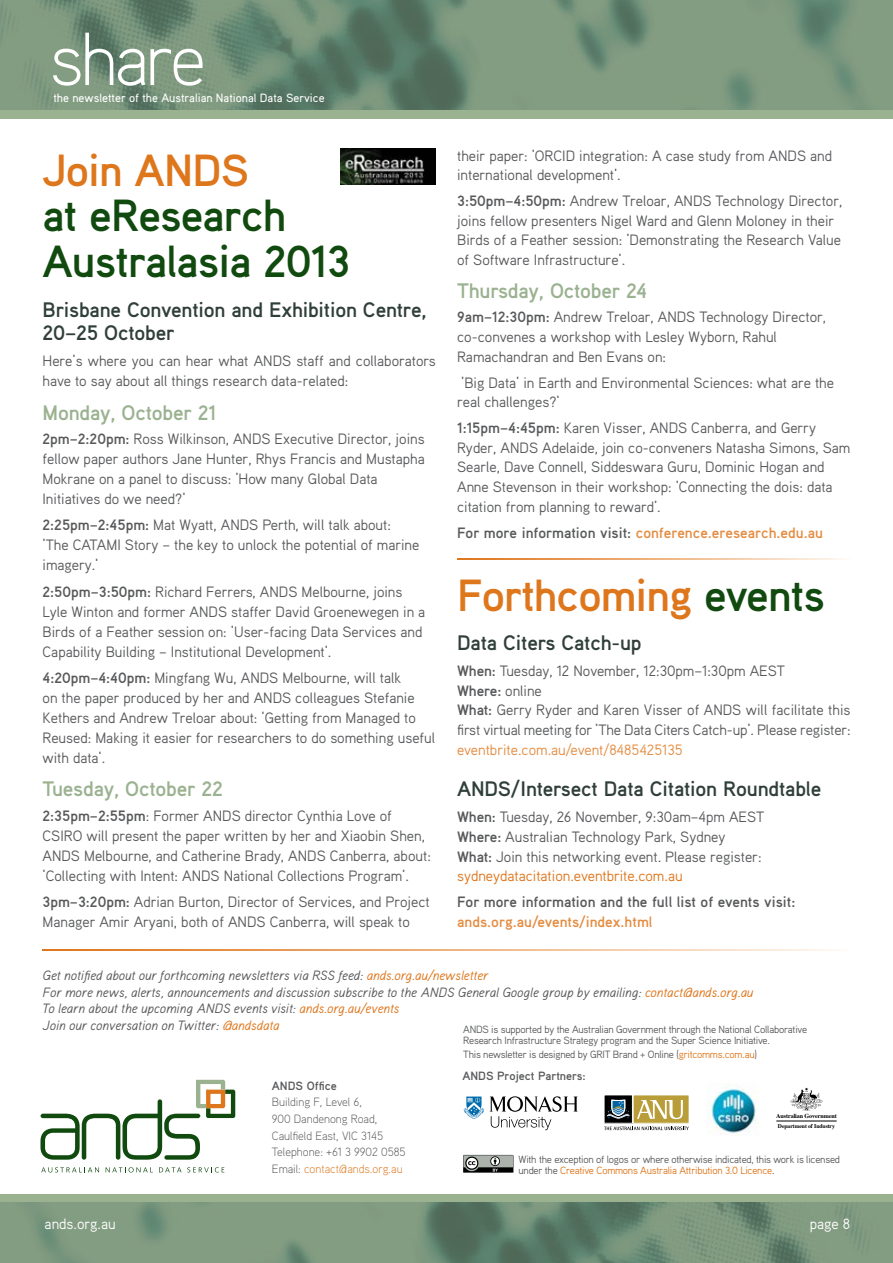
<style>
.page{position:relative;width:893px;height:1263px;background:#fff}
.page>*{position:absolute;margin:0;border:0;box-sizing:border-box;transform-origin:0 0}
.t1{font:300 75px "Aaux";letter-spacing:-.04em;color:#fff}
.t2{font:700 45px/45.5px "Aaux";letter-spacing:-.02em;color:#114a0f}
.t3{font:700 45px "Aaux";letter-spacing:-.02em;color:#de761c}
.t4{font:700 21px/23px "Aaux";letter-spacing:-.01em;color:#303f39}
.t5{font:700 21px "Aaux";letter-spacing:-.01em;color:#9bb291}
.t6{font:15px/20px "Aaux";color:#58595b}
.t7{font:700 15px "Aaux";color:#e48d43}
.t8{font:700 15px "Aaux";color:#58595b}
.t9{font:15px "Aaux";color:#e48d43}
.t10{font:15px "Aaux";color:#fff}
.t11{font:italic 13.5px/16.5px "Aaux";color:#58595b}
.t12{font:300 12px/16.5px "Aaux";color:#58595b}
.t13{font:500 12px "Aaux";color:#fff}
.t14{font:700 12px "Aaux";color:#58595b}
.t15{font:10.5px/10.5px "Aaux";letter-spacing:-.02em;color:#58595b}
.t16{font:700 6.15px "Times";letter-spacing:-.02em;color:#010101}
.t17{font:700 5.7px "Times";letter-spacing:-.015em;color:#010101}
.s1{font-weight:700}
.s2{color:#58595b}
.s3{color:#114a0f}
.s4{color:#de761c}
</style>
<div class="page">
<svg style="left:791px;top:1087px;width:31px;height:24px"></svg>
<hr style="left:776px;top:1121px;width:61px;height:1px;background:#010101">
<div style="left:0;top:0;width:893px;height:118px;background:#9bb291"></div>
<img style="left:0;top:0;width:893px;height:110px">
<div style="left:0;top:1194px;width:893px;height:69px;background:#9bb291"></div>
<img style="left:0;top:1203px;width:893px;height:60px">
<svg style="left:41px;top:1167px;width:58px;height:5px"></svg>
<svg style="left:106px;top:1167px;width:47px;height:5px"></svg>
<svg style="left:159px;top:1167px;width:65px;height:5px"></svg>
<svg style="left:40px;top:1080px;width:195px;height:80px"></svg>
<div style="left:604px;top:1095px;width:28px;height:28px;background:#000"></div>
<svg style="left:606px;top:1100px;width:24px;height:20px"></svg>
<div style="left:633px;top:1095px;width:56px;height:28px;background:#b89d38"></div>
<svg style="left:637px;top:1100px;width:46px;height:19px"></svg>
<svg style="left:604px;top:1126px;width:85px;height:4px"></svg>
<svg style="left:463px;top:1155px;width:51px;height:18px"></svg>
<svg style="left:464px;top:1096px;width:20px;height:23px"></svg>
<svg style="left:490px;top:1096px;width:88px;height:34px"></svg>
<img style="left:708px;top:1085px;width:51px;height:51px">
<svg style="left:43px;top:949px;width:795px;height:1px"></svg>
<svg style="left:457px;top:558px;width:388px;height:1px"></svg>
<img style="left:340px;top:149px;width:96px;height:36px">
<h1 class="t1" style="left:50px;top:12px;width:158px">share</h1>
<p class="t13" style="left:53px;top:91px;width:273px">the newsletter of the Australian National Data Service</p>
<h2 class="t3" style="left:43px;top:141px;width:208px">Join ANDS</h2>
<h2 class="t2" style="left:43px;top:191px;width:309px">at eResearch<br>Australasia 2013</h2>
<h3 class="t4" style="left:43px;top:297px;width:386px">Brisbane Convention and Exhibition Centre,<br>20–25 October</h3>
<p class="t6" style="left:43px;top:350px;width:395px">Here’s where you can hear what ANDS staff and collaborators have to say about all things research data-related:</p>
<h3 class="t5" style="left:43px;top:399px;width:175px">Monday, October 21</h3>
<p class="t6" style="left:43px;top:428px;width:384px"><span class="s1">2pm–2:20pm:</span> Ross Wilkinson, ANDS Executive Director, joins fellow paper authors Jane Hunter, Rhys Francis and Mustapha Mokrane on a panel to discuss: ‘How many Global Data Initiatives do we need?’</p>
<p class="t6" style="left:43px;top:514px;width:378px"><span class="s1">2:25pm–2:45pm:</span> Mat Wyatt, ANDS Perth, will talk about: ‘The CATAMI Story – the key to unlock the potential of marine imagery.’</p>
<p class="t6" style="left:43px;top:581px;width:384px"><span class="s1">2:50pm–3:50pm:</span> Richard Ferrers, ANDS Melbourne, joins Lyle Winton and former ANDS staffer David Groenewegen in a Birds of a Feather session on: ‘User-facing Data Services and Capability Building – Institutional Development’.</p>
<p class="t6" style="left:43px;top:667px;width:394px"><span class="s1">4:20pm–4:40pm:</span> Mingfang Wu, ANDS Melbourne, will talk<br>on the paper produced by her and ANDS colleagues Stefanie Kethers and Andrew Treloar about: ‘Getting from Managed to Reused: Making it easier for researchers to do something useful with data’.</p>
<h3 class="t5" style="left:43px;top:776px;width:182px">Tuesday, October 22</h3>
<p class="t6" style="left:43px;top:805px;width:390px"><span class="s1">2:35pm–2:55pm</span>: Former ANDS director Cynthia Love of CSIRO will present the paper written by her and Xiaobin Shen, ANDS Melbourne, and Catherine Brady, ANDS Canberra, about: ‘Collecting with Intent: ANDS National Collections Program’.</p>
<p class="t6" style="left:43px;top:891px;width:389px"><span class="s1">3pm–3:20pm:</span> Adrian Burton, Director of Services, and Project<br>Manager Amir Aryani, both of ANDS Canberra, will speak to</p>
<p class="t6" style="left:457px;top:145px;width:376px">their paper: ‘ORCID integration: A case study from ANDS and international development’.</p>
<p class="t6" style="left:457px;top:191px;width:387px"><span class="s1">3:50pm–4:50pm:</span> Andrew Treloar, ANDS Technology Director, joins fellow presenters Nigel Ward and Glenn Moloney in their Birds of a Feather session: ‘Demonstrating the Research Value of Software Infrastructure’.</p>
<h3 class="t5" style="left:457px;top:278px;width:192px">Thursday, October 24</h3>
<p class="t6" style="left:457px;top:307px;width:371px"><span class="s1">9am–12:30pm:</span> Andrew Treloar, ANDS Technology Director, co-convenes a workshop with Lesley Wyborn, Rahul<br>Ramachandran and Ben Evans on:</p>
<p class="t6" style="left:457px;top:372px;width:378px">‘Big Data’ in Earth and Environmental Sciences: what are the real challenges?’</p>
<p class="t6" style="left:457px;top:418px;width:395px"><span class="s1">1:15pm–4:45pm:</span> Karen Visser, ANDS Canberra, and Gerry Ryder, ANDS Adelaide, join co-conveners Natasha Simons, Sam Searle, Dave Connell, Siddeswara Guru, Dominic Hogan and Anne Stevenson in their workshop: ‘Connecting the dois: data citation from planning to reward’.</p>
<p class="t7" style="left:457px;top:523px;width:367px"><span class="s2">For more information visit:</span> conference.eresearch.edu.au</p>
<h2 class="t3" style="left:457px;top:566px;width:369px">Forthcoming <span class="s3">events</span></h2>
<h3 class="t4" style="left:457px;top:631px;width:186px">Data Citers Catch-up</h3>
<p class="t6" style="left:457px;top:661px;width:395px"><span class="s1">When:</span> Tuesday, 12 November, 12:30pm–1:30pm AEST<br><span class="s1">Where:</span> online<br><span class="s1">What:</span> Gerry Ryder and Karen Visser of ANDS will facilitate this first virtual meeting for ‘The Data Citers Catch-up’. Please register:</p>
<p class="t9" style="left:457px;top:740px;width:227px">eventbrite.com.au/event/8485425135</p>
<h3 class="t4" style="left:457px;top:777px;width:366px">ANDS/Intersect Data Citation Roundtable</h3>
<p class="t6" style="left:457px;top:807px;width:309px"><span class="s1">When:</span> Tuesday, 26 November, 9:30am–4pm AEST <span class="s1">Where:</span> Australian Technology Park, Sydney <span class="s1">What:</span> Join this networking event. Please register: <span class="s4">sydneydatacitation.eventbrite.com.au</span></p>
<p class="t8" style="left:457px;top:892px;width:340px">For more information and the full list of events visit:</p>
<p class="t7" style="left:457px;top:912px;width:197px">ands.org.au/events/index.html</p>
<p class="t11" style="left:43px;top:967px;width:712px">Get notified about our forthcoming newsletters via RSS feed: <span class="s4">ands.org.au/newsletter<br></span>For more news, alerts, announcements and discussion subscribe to the ANDS General Google group by emailing: <span class="s4">contact@ands.org.au </span>To learn about the upcoming ANDS events visit: <span class="s4">ands.org.au/events<br></span>Join our conversation on Twitter: <span class="s4">@andsdata</span></p>
<p class="t15" style="left:463px;top:1024px;width:345px">ANDS is supported by the Australian Government through the National Collaborative<br>Research Infrastructure Strategy program and the Super Science Initiative.</p>
<p class="t15" style="left:463px;top:1049px;width:295px">This newsletter is designed by GRIT Brand + Online (<span class="s4">gritcomms.com.au</span>)</p>
<p class="t14" style="left:272px;top:1078px;width:66px">ANDS Office</p>
<p class="t12" style="left:272px;top:1094px;width:135px">Building F, Level 6,<br>900 Dandenong Road,<br>Caulfield East, VIC 3145<br>Telephone: +61 3 9902 0585<br>Email: <span class="s4">contact@ands.org.au</span></p>
<p class="t14" style="left:462px;top:1068px;width:125px">ANDS Project Partners:</p>
<p class="t16" style="left:776px;top:1110px;width:62px">Australian Government</p>
<p class="t17" style="left:778px;top:1120px;width:59px">Department of Industry</p>
<p class="t15" style="left:518px;top:1154px;width:323px">With the exception of logos or where otherwise indicated, this work is licensed under the <span class="s4">Creative Commons Australia Attribution 3.0 Licence</span>.</p>
<p class="t10" style="left:45px;top:1214px;width:73px">ands.org.au</p>
<p class="t10" style="left:810px;top:1214px;width:42px">page 8</p>
</div>
